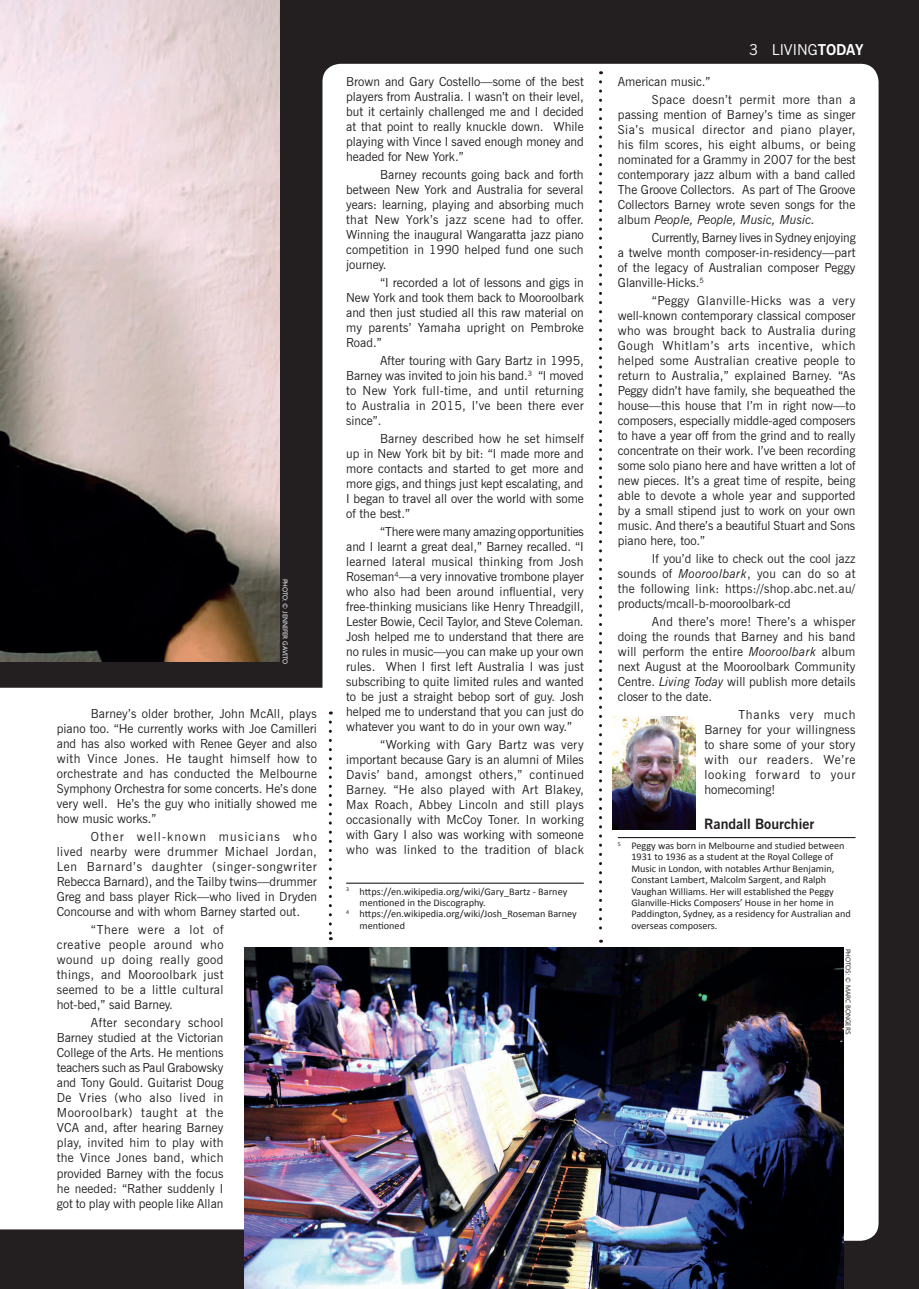
<style>
.page{position:relative;width:919px;height:1289px;background:#fff}
.page>*{position:absolute;margin:0;border:0;box-sizing:border-box;transform-origin:0 0}
.t1{font:15px "News Gothic BT";color:#fff}
.t2{font:700 14.25px "News Gothic BT";color:#231f20}
.t3{font:12.45px/15px "News Gothic BT";color:#231f20;text-align:justify}
.t4{font:12.45px/18px "News Gothic BT";letter-spacing:.035em;color:#231f20}
.t5{font:10.2px/11.4px "Calibri";color:#231f20}
.t6{font:6.75px "Segoe UI";color:#fff}
.t7{font:6.75px "Segoe UI";color:#231f20}
.s1{font-weight:700}
.s2{font-style:italic}
</style>
<div class="page">
<div style="left:0;top:0;width:918px;height:1288px;background:#231f20"></div>
<div style="left:0;top:687px;width:322px;height:542px;background:#fff"></div>
<div style="left:322px;top:64px;width:556px;height:1176px;background:#fff;border-radius:18px"></div>
<img style="left:0;top:0;width:280px;height:662px">
<img style="left:245px;top:947px;width:598px;height:341px">
<hr style="left:346px;top:882px;width:237px;height:1px;background:#231f20">
<hr style="left:617px;top:837px;width:238px;height:1px;background:#231f20">
<svg style="left:329px;top:722px;width:3px;height:218px"></svg>
<svg style="left:599px;top:82px;width:3px;height:860px"></svg>
<img style="left:612px;top:716px;width:83px;height:113px">
<p class="t6" style="left:290px;top:578px;width:87px;rotate:90deg">PHOTO: © JENNIFER GAVITO</p>
<p class="t3" style="left:57px;top:706px;width:262px;text-indent:34px">Barney’s older brother, John McAll, plays piano too. “He currently works with Joe Camilleri and has also worked with Renee Geyer and also with Vince Jones. He taught himself how to orchestrate and has conducted the Melbourne Symphony Orchestra for some concerts. He’s done very well. He’s the guy who initially showed me how music works.”</p>
<p class="t3" style="left:57px;top:829px;width:261px;text-indent:34px">Other well-known musicians who lived nearby were drummer Michael Jordan, Len Barnard’s daughter (singer-songwriter Rebecca Barnard), and the Tailby twins—drummer Greg and bass player Rick—who lived in Dryden Concourse and with whom Barney started out.</p>
<p class="t3" style="left:57px;top:922px;width:168px;text-indent:34px">“There were a lot of creative people around who wound up doing really good things, and Mooroolbark just seemed to be a little cultural hot-bed,” said Barney.</p>
<p class="t3" style="left:57px;top:1015px;width:168px;text-indent:34px">After secondary school Barney studied at the Victorian College of the Arts. He mentions teachers such as Paul Grabowsky and Tony Gould. Guitarist Doug De Vries (who also lived in Mooroolbark) taught at the VCA and, after hearing Barney play, invited him to play with the Vince Jones band, which provided Barney with the focus he needed: “Rather suddenly I got to play with people like Allan</p>
<p class="t3" style="left:346px;top:74px;width:239px">Brown and Gary Costello—some of the best players from Australia. I wasn’t on their level, but it certainly challenged me and I decided at that point to really knuckle down. While playing with Vince I saved enough money and headed for New York.”</p>
<p class="t3" style="left:346px;top:167px;width:239px;text-indent:34px">Barney recounts going back and forth between New York and Australia for several years: learning, playing and absorbing much that New York’s jazz scene had to offer.<br>Winning the inaugural Wangaratta jazz piano competition in 1990 helped fund one such journey.</p>
<p class="t3" style="left:346px;top:275px;width:239px;text-indent:34px">“I recorded a lot of lessons and gigs in New York and took them back to Mooroolbark and then just studied all this raw material on my parents’ Yamaha upright on Pembroke Road.”</p>
<p class="t3" style="left:346px;top:353px;width:239px;text-indent:34px">After touring with Gary Bartz in 1995, Barney was invited to join his band.<sup>3</sup> “I moved to New York full-time, and until returning to Australia in 2015, I’ve been there ever since”.</p>
<p class="t3" style="left:346px;top:431px;width:239px;text-indent:34px">Barney described how he set himself up in New York bit by bit: “I made more and more contacts and started to get more and more gigs, and things just kept escalating, and I began to travel all over the world with some of the best.”</p>
<p class="t3" style="left:346px;top:524px;width:239px;text-indent:34px">“There were many amazing opportunities and I learnt a great deal,” Barney recalled. “I learned lateral musical thinking from Josh Roseman<sup>4</sup>—a very innovative trombone player who also had been around influential, very free-thinking musicians like Henry Threadgill, Lester Bowie, Cecil Taylor, and Steve Coleman.<br>Josh helped me to understand that there are no rules in music—you can make up your own rules. When I first left Australia I was just subscribing to quite limited rules and wanted to be just a straight bebop sort of guy. Josh helped me to understand that you can just do whatever you want to do in your own way.”</p>
<p class="t3" style="left:346px;top:737px;width:239px;text-indent:34px">“Working with Gary Bartz was very important because Gary is an alumni of Miles Davis’ band, amongst others,” continued Barney. “He also played with Art Blakey, Max Roach, Abbey Lincoln and still plays occasionally with McCoy Toner. In working with Gary I also was working with someone who was linked to the tradition of black</p>
<p class="t5" style="left:346px;top:885px;width:223px"><sup>3</sup> https://en.wikipedia.org/wiki/Gary_Bartz - Barney</p>
<p class="t5" style="left:359px;top:896px;width:128px">mentioned in the Discography.</p>
<p class="t5" style="left:346px;top:907px;width:232px"><sup>4</sup> https://en.wikipedia.org/wiki/Josh_Roseman Barney</p>
<p class="t5" style="left:359px;top:919px;width:47px">mentioned</p>
<p class="t1" style="left:749px;top:41px;width:116px">3 LIVING<span class="s1">TODAY</span></p>
<p class="t4" style="left:651px;top:73px;width:205px;text-indent:-34px">American music.”<br>Space doesn’t permit more than a</p>
<p class="t3" style="left:617px;top:107px;width:239px">passing mention of Barney’s time as singer Sia’s musical director and piano player, his film scores, his eight albums, or being nominated for a Grammy in 2007 for the best contemporary jazz album with a band called The Groove Collectors. As part of The Groove Collectors Barney wrote seven songs for the album <span class="s2">People, People, Music, Music.</span></p>
<p class="t3" style="left:617px;top:230px;width:239px;text-indent:34px">Currently, Barney lives in Sydney enjoying a twelve month composer-in-residency—part of the legacy of Australian composer Peggy Glanville-Hicks.<sup>5</sup></p>
<p class="t3" style="left:617px;top:293px;width:239px;text-indent:34px">“Peggy Glanville-Hicks was a very well-known contemporary classical composer who was brought back to Australia during Gough Whitlam’s arts incentive, which helped some Australian creative people to return to Australia,” explained Barney. “As Peggy didn’t have family, she bequeathed the house—this house that I’m in right now—to composers, especially middle-aged composers to have a year off from the grind and to really concentrate on their work. I’ve been recording some solo piano here and have written a lot of new pieces. It’s a great time of respite, being able to devote a whole year and supported by a small stipend just to work on your own music. And there’s a beautiful Stuart and Sons piano here, too.”</p>
<p class="t3" style="left:617px;top:551px;width:239px;text-indent:34px">If you’d like to check out the cool jazz sounds of <span class="s2">Mooroolbark</span>, you can do so at the following link: https://shop.abc.net.au/ products/mcall-b-mooroolbark-cd</p>
<p class="t3" style="left:617px;top:614px;width:239px;text-indent:34px">And there’s more! There’s a whisper doing the rounds that Barney and his band will perform the entire <span class="s2">Mooroolbark</span> album next August at the Mooroolbark Community Centre. <span class="s2">Living Today</span> will publish more details closer to the date.</p>
<p class="t3" style="left:704px;top:707px;width:153px;text-indent:34px">Thanks very much Barney for your willingness to share some of your story with our readers. We’re looking forward to your homecoming!</p>
<p class="t2" style="left:704px;top:815px;width:111px">Randall Bourchier</p>
<p class="t5" style="left:631px;top:839px;width:221px;text-indent:-13px"><sup>5</sup> Peggy was born in Melbourne and studied between 1931 to 1936 as a student at the Royal College of Music in London, with notables Arthur Benjamin, Constant Lambert, Malcolm Sargent, and Ralph Vaughan Williams. Her will established the Peggy Glanville-Hicks Composers’ House in her home in Paddington, Sydney, as a residency for Australian and overseas composers.</p>
<p class="t7" style="left:852px;top:948px;width:87px;rotate:90deg">PHOTOS: © MARC BONGERS</p>
</div>
